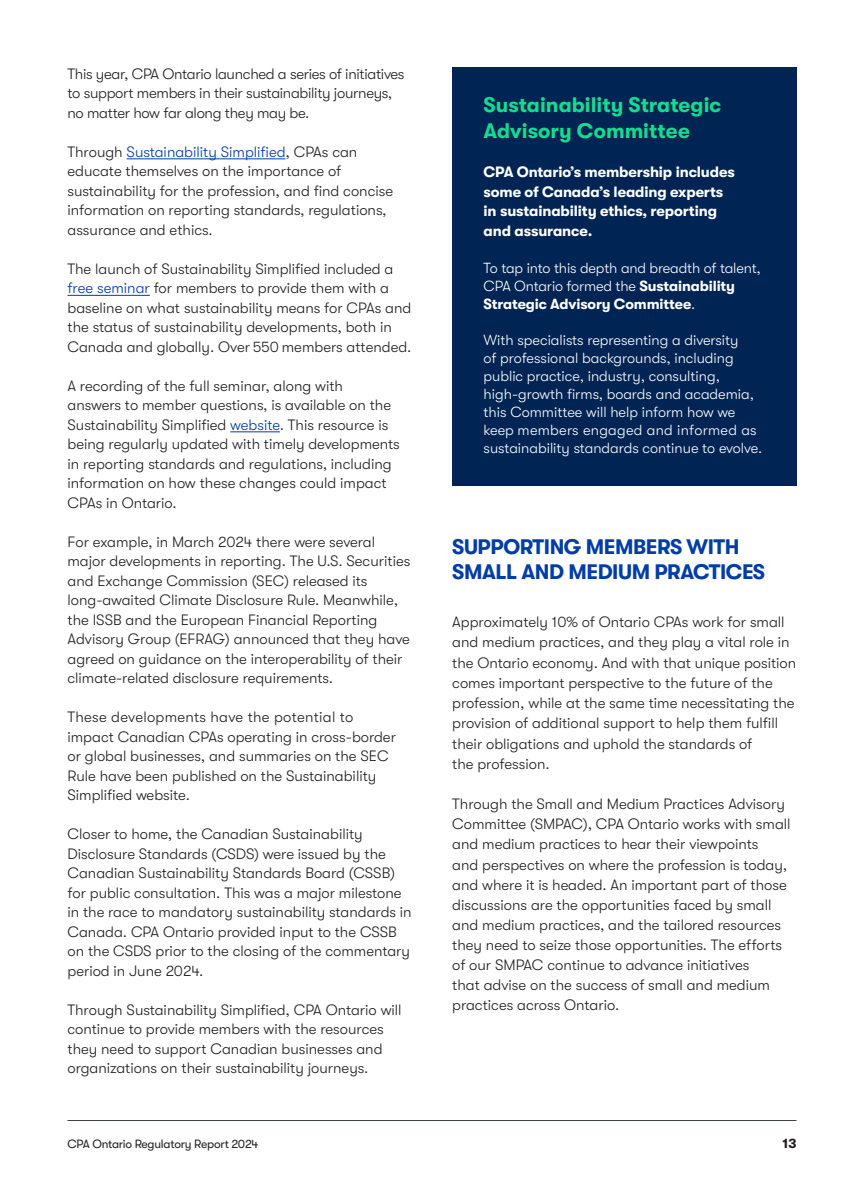
<style>
.page{position:relative;width:864px;height:1188px;background:#fff}
.page>*{position:absolute;margin:0;border:0;box-sizing:border-box;transform-origin:0 0}
.t1{font:700 21px/25.2px "GT Walsheim";letter-spacing:-.02em;color:#003da6}
.t2{font:700 21px/25.5px "GT Walsheim";color:#14db8f}
.t3{font:300 15px/19.5px "GT Walsheim";color:#231f20}
.t4{font:300 15px/19.5px "GT Walsheim";letter-spacing:-.02em;color:#231f20}
.t5{font:700 15px/19.5px "GT Walsheim";letter-spacing:-.01em;color:#fff}
.t6{font:300 14.7px/18px "GT Walsheim";color:#fff}
.t7{font:700 13.5px "GT Walsheim";color:#231f20}
.t8{font:12px "GT Walsheim";letter-spacing:-.02em;color:#231f20}
.s1{color:#003da6}
.s2{font-weight:700}
</style>
<div class="page">
<hr style="left:68px;top:1120px;width:728px;height:1px;background:#3d4344">
<hr style="left:127px;top:158px;width:159px;height:1px;background:#003da6">
<hr style="left:68px;top:295px;width:82px;height:1px;background:#003da6">
<hr style="left:230px;top:431px;width:50px;height:1px;background:#003da6">
<div style="left:452px;top:68px;width:344px;height:418px;background:#002453"></div>
<p class="t4" style="left:68px;top:64px;width:339px">This year, CPA Ontario launched a series of initiatives to support members in their sustainability journeys, no matter how far along they may be.</p>
<p class="t3" style="left:68px;top:142px;width:327px">Through <span class="s1">Sustainability Simplified</span>, CPAs can educate themselves on the importance of sustainability for the profession, and find concise information on reporting standards, regulations, assurance and ethics.</p>
<p class="t3" style="left:68px;top:259px;width:345px">The launch of Sustainability Simplified included a <span class="s1">free seminar</span> for members to provide them with a baseline on what sustainability means for CPAs and the status of sustainability developments, both in Canada and globally. Over 550 members attended.</p>
<p class="t3" style="left:68px;top:376px;width:334px">A recording of the full seminar, along with answers to member questions, is available on the Sustainability Simplified <span class="s1">website</span>. This resource is being regularly updated with timely developments in reporting standards and regulations, including information on how these changes could impact CPAs in Ontario.</p>
<p class="t3" style="left:68px;top:532px;width:344px">For example, in March 2024 there were several major developments in reporting. The U.S. Securities and Exchange Commission (SEC) released its long-awaited Climate Disclosure Rule. Meanwhile, the ISSB and the European Financial Reporting Advisory Group (EFRAG) announced that they have agreed on guidance on the interoperability of their climate-related disclosure requirements.</p>
<p class="t3" style="left:68px;top:708px;width:330px">These developments have the potential to impact Canadian CPAs operating in cross-border or global businesses, and summaries on the SEC Rule have been published on the Sustainability Simplified website.</p>
<p class="t3" style="left:68px;top:825px;width:346px">Closer to home, the Canadian Sustainability Disclosure Standards (CSDS) were issued by the Canadian Sustainability Standards Board (CSSB) for public consultation. This was a major milestone in the race to mandatory sustainability standards in Canada. CPA Ontario provided input to the CSSB on the CSDS prior to the closing of the commentary period in June 2024.</p>
<p class="t3" style="left:68px;top:1000px;width:336px">Through Sustainability Simplified, CPA Ontario will continue to provide members with the resources they need to support Canadian businesses and organizations on their sustainability journeys.</p>
<h1 class="t2" style="left:484px;top:92px;width:239px">Sustainability Strategic<br>Advisory Committee</h1>
<p class="t5" style="left:484px;top:162px;width:253px">CPA Ontario’s membership includes some of Canada’s leading experts in sustainability ethics, reporting and assurance.</p>
<p class="t6" style="left:484px;top:259px;width:279px">To tap into this depth and breadth of talent,<br>CPA Ontario formed the <span class="s2">Sustainability<br>Strategic Advisory Committee</span>.</p>
<p class="t6" style="left:484px;top:331px;width:280px">With specialists representing a diversity<br>of professional backgrounds, including public practice, industry, consulting, high-growth firms, boards and academia, this Committee will help inform how we keep members engaged and informed as sustainability standards continue to evolve.</p>
<h1 class="t1" style="left:452px;top:534px;width:314px">SUPPORTING MEMBERS WITH<br>SMALL AND MEDIUM PRACTICES</h1>
<p class="t3" style="left:452px;top:612px;width:346px;line-height:20.2px">Approximately 10% of Ontario CPAs work for small and medium practices, and they play a vital role in the Ontario economy. And with that unique position comes important perspective to the future of the profession, while at the same time necessitating the provision of additional support to help them fulfill their obligations and uphold the standards of<br>the profession.</p>
<p class="t3" style="left:452px;top:794px;width:340px;line-height:20.1px">Through the Small and Medium Practices Advisory Committee (SMPAC), CPA Ontario works with small and medium practices to hear their viewpoints<br>and perspectives on where the profession is today, and where it is headed. An important part of those discussions are the opportunities faced by small and medium practices, and the tailored resources they need to seize those opportunities. The efforts of our SMPAC continue to advance initiatives<br>that advise on the success of small and medium practices across Ontario.</p>
<p class="t8" style="left:68px;top:1137px;width:193px">CPA Ontario Regulatory Report 2024</p>
<p class="t7" style="left:783px;top:1135px;width:15px">13</p>
</div>
